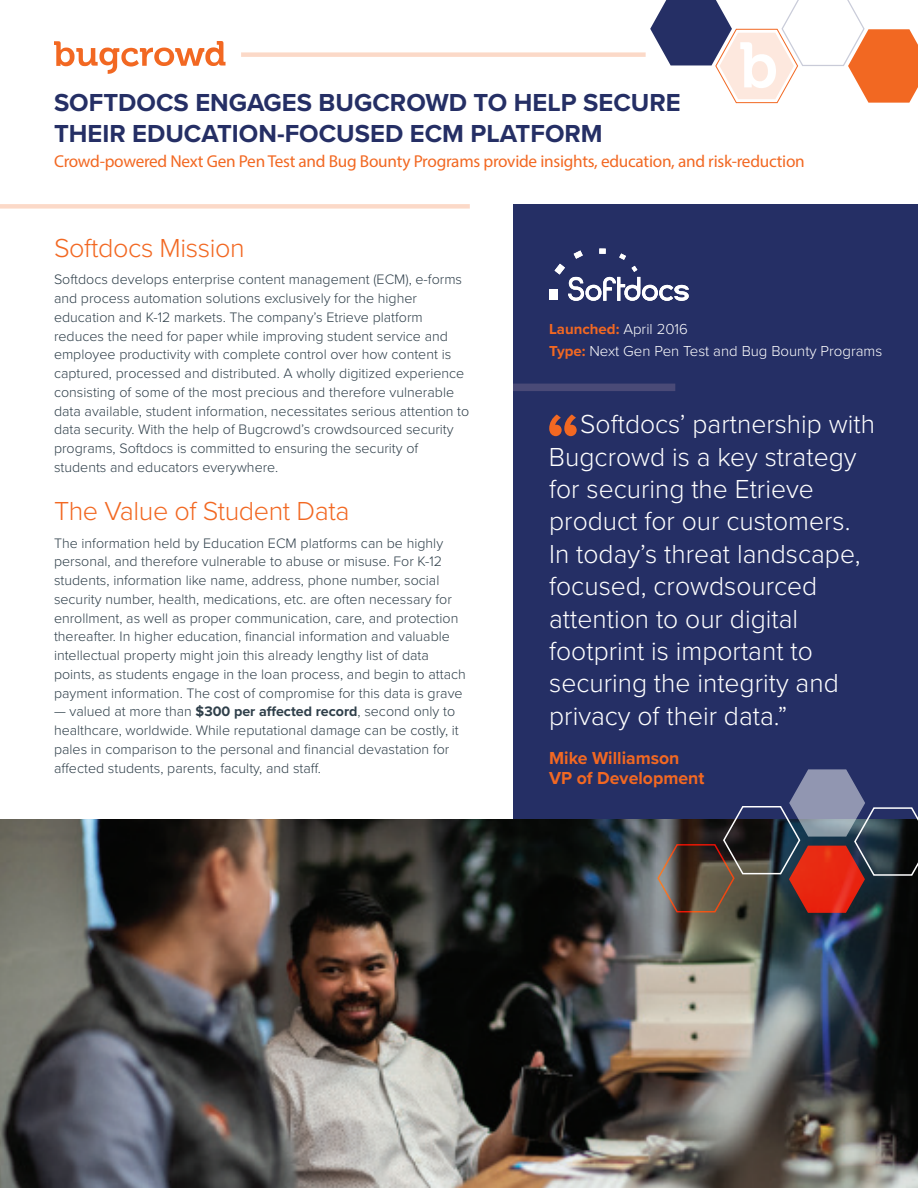
<style>
.page{position:relative;width:918px;height:1188px;background:#fff}
.page>*{position:absolute;margin:0;border:0;box-sizing:border-box;transform-origin:0 0}
.t1{font:700 75.6px "Proxima Nova";color:#f26822}
.t2{font:300 27px/32.4px "Proxima Nova";color:#fff}
.t3{font:300 27px "Proxima Nova";letter-spacing:-.015em;color:#f26822}
.t4{font:700 25.5px/31.2px "Proxima Nova";color:#252f65}
.t5{font:700 18px "Proxima Nova";color:#f26822}
.t6{font:17.25px "Myriad Pro";letter-spacing:-.015em;color:#f26822}
.t7{font:300 15px "Proxima Nova";color:#fff}
.t8{font:700 15px "Proxima Nova";color:#f26822}
.t9{font:300 14.25px/18.8px "Proxima Nova";color:#2f3f4a}
.s1{font-weight:700}
.s2{font-weight:300;color:#fff}
.s3{font-weight:700;color:#f26822}
</style>
<div class="page">
<div style="left:513px;top:204px;width:405px;height:615px;background:#252f65"></div>
<img style="left:0;top:819px;width:918px;height:369px">
<svg style="left:656px;top:769px;width:262px;height:144px"></svg>
<svg style="left:650px;top:0;width:268px;height:103px"></svg>
<svg style="left:54px;top:41px;width:172px;height:33px"></svg>
<div style="left:241px;top:52px;width:405px;height:5px;background:#fbd9c8"></div>
<div style="left:0;top:204px;width:470px;height:5px;background:#fbd9c8"></div>
<div style="left:513px;top:384px;width:162px;height:7px;background:#4a4a77"></div>
<div style="left:549px;top:289px;width:8px;height:11px;background:#fff"></div>
<svg style="left:555px;top:249px;width:134px;height:52px"></svg>
<p class="t4" style="left:54px;top:86px;width:628px">SOFTDOCS ENGAGES BUGCROWD TO HELP SECURE<br>THEIR EDUCATION-FOCUSED ECM PLATFORM</p>
<p class="t6" style="left:54px;top:151px;width:752px">Crowd-powered Next Gen Pen Test and Bug Bounty Programs provide insights, education, and risk-reduction</p>
<p class="t3" style="left:54px;top:228px;width:192px">Softdocs Mission</p>
<p class="t9" style="left:54px;top:269px;width:417px">Softdocs develops enterprise content management (ECM), e-forms and process automation solutions exclusively for the higher education and K-12 markets. The company’s Etrieve platform reduces the need for paper while improving student service and employee productivity with complete control over how content is captured, processed and distributed. A wholly digitized experience consisting of some of the most precious and therefore vulnerable data available, student information, necessitates serious attention to data security. With the help of Bugcrowd’s crowdsourced security programs, Softdocs is committed to ensuring the security of students and educators everywhere.</p>
<p class="t3" style="left:54px;top:491px;width:297px">The Value of Student Data</p>
<p class="t9" style="left:54px;top:533px;width:413px">The information held by Education ECM platforms can be highly personal, and therefore vulnerable to abuse or misuse. For K-12 students, information like name, address, phone number, social security number, health, medications, etc. are often necessary for enrollment, as well as proper communication, care, and protection thereafter. In higher education, financial information and valuable intellectual property might join this already lengthy list of data points, as students engage in the loan process, and begin to attach payment information. The cost of compromise for this data is grave</p>
<p class="t9" style="left:54px;top:701px;width:406px">— valued at more than <span class="s1">$300 per affected record</span>, second only to healthcare, worldwide. While reputational damage can be costly, it pales in comparison to the personal and financial devastation for affected students, parents, faculty, and staff.</p>
<p class="t8" style="left:549px;top:318px;width:140px">Launched: <span class="s2">April 2016</span></p>
<p class="t7" style="left:549px;top:340px;width:335px"><span class="s3">Type:</span> Next Gen Pen Test and Bug Bounty Programs</p>
<p class="t1" style="left:546px;top:384px;width:35px">“</p>
<p class="t2" style="left:549px;top:407px;width:328px;text-indent:31px">Softdocs’ partnership with<br>Bugcrowd is a key strategy for securing the Etrieve product for our customers.<br>In today’s threat landscape, focused, crowdsourced attention to our digital footprint is important to securing the integrity and privacy of their data.”</p>
<p class="t5" style="left:549px;top:744px;width:132px">Mike Williamson</p>
<p class="t5" style="left:549px;top:765px;width:157px">VP of Development</p>
</div>
